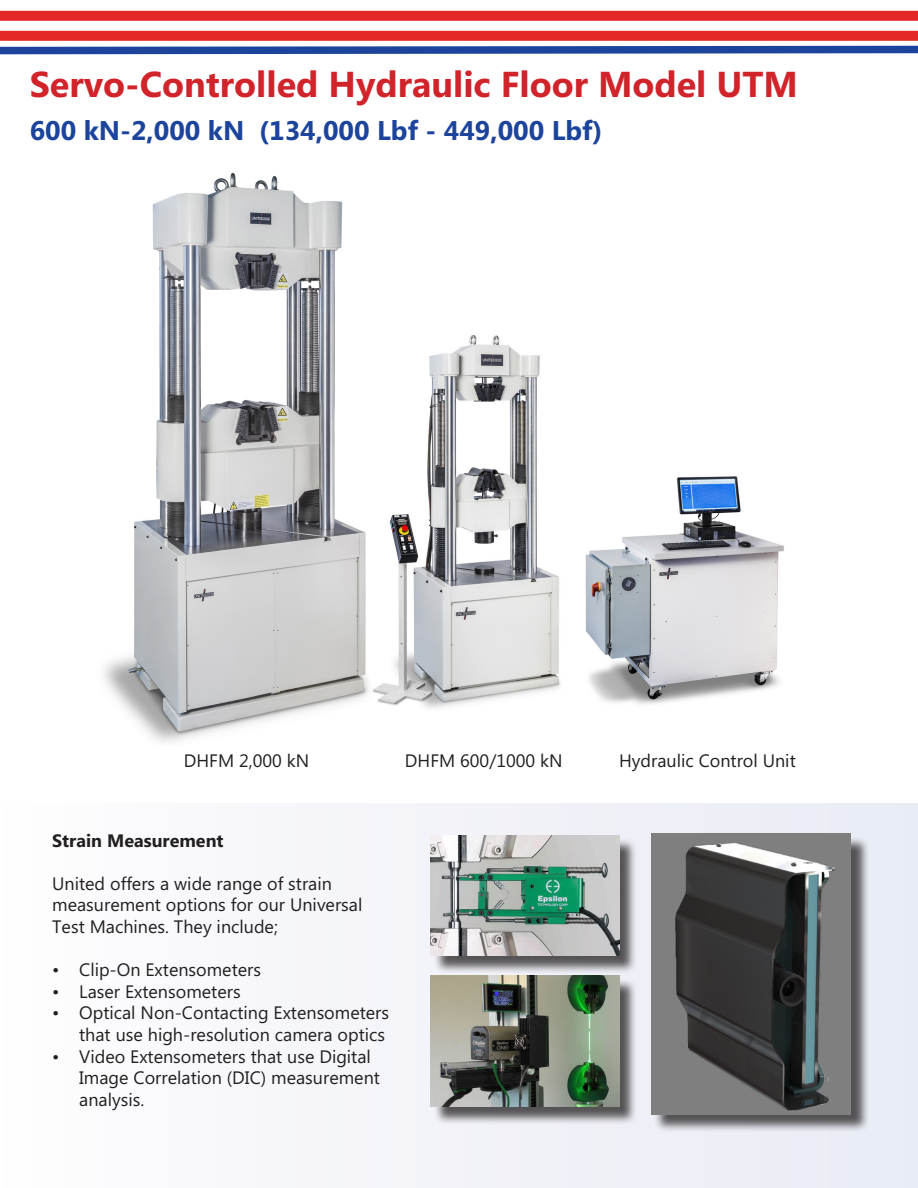
<style>
.page{position:relative;width:918px;height:1188px;background:#fff}
.page>*{position:absolute;margin:0;border:0;box-sizing:border-box;transform-origin:0 0}
.t1{font:700 36px "Microsoft Phags Pa";color:#d1232a}
.t2{font:700 27px "Microsoft Phags Pa";color:#1c449c}
.t3{font:18px/21.6px "Microsoft Phags Pa";color:#231f20}
.t4{font:700 18px "Microsoft Phags Pa";color:#231f20}
</style>
<div class="page">
<div style="left:0;top:803px;width:918px;height:385px;background:linear-gradient(to right,#fdfdfd,#e8eaf3)"></div>
<div style="left:0;top:11px;width:918px;height:10px;background:#e22725"></div>
<div style="left:0;top:31px;width:918px;height:10px;background:#e22725"></div>
<svg style="left:0;top:45px;width:918px;height:10px"></svg>
<img style="left:104px;top:172px;width:680px;height:570px">
<div style="left:433px;top:838px;width:205px;height:136px;background:#231f20;opacity:.75"></div>
<img style="left:431px;top:835px;width:188px;height:120px">
<div style="left:433px;top:978px;width:205px;height:147px;background:#231f20;opacity:.75"></div>
<img style="left:431px;top:976px;width:188px;height:130px">
<div style="left:653px;top:836px;width:216px;height:297px;background:#231f20;opacity:.75"></div>
<img style="left:651px;top:833px;width:200px;height:281px">
<h1 class="t1" style="left:30px;top:58px;width:770px">Servo-Controlled Hydraulic Floor Model UTM</h1>
<h2 class="t2" style="left:30px;top:111px;width:574px">600 kN-2,000 kN (134,000 Lbf - 449,000 Lbf)</h2>
<p class="t3" style="left:184px;top:749px;width:127px">DHFM 2,000 kN</p>
<p class="t3" style="left:405px;top:749px;width:159px">DHFM 600/1000 kN</p>
<p class="t3" style="left:619px;top:749px;width:178px">Hydraulic Control Unit</p>
<p class="t4" style="left:52px;top:827px;width:173px">Strain Measurement</p>
<p class="t3" style="left:52px;top:872px;width:281px">United offers a wide range of strain</p>
<p class="t3" style="left:52px;top:893px;width:312px">measurement options for our Universal<br>Test Machines. They include;</p>
<p class="t3" style="left:52px;top:958px;width:210px">• Clip-On Extensometers</p>
<p class="t3" style="left:52px;top:980px;width:190px">• Laser Extensometers</p>
<p class="t3" style="left:52px;top:1001px;width:338px;text-align:right">• Optical Non-Contacting Extensometers that use high-resolution camera optics</p>
<p class="t3" style="left:79px;top:1044px;width:302px;text-indent:-27px">• Video Extensometers that use Digital<br>Image Correlation (DIC) measurement analysis.</p>
</div>
